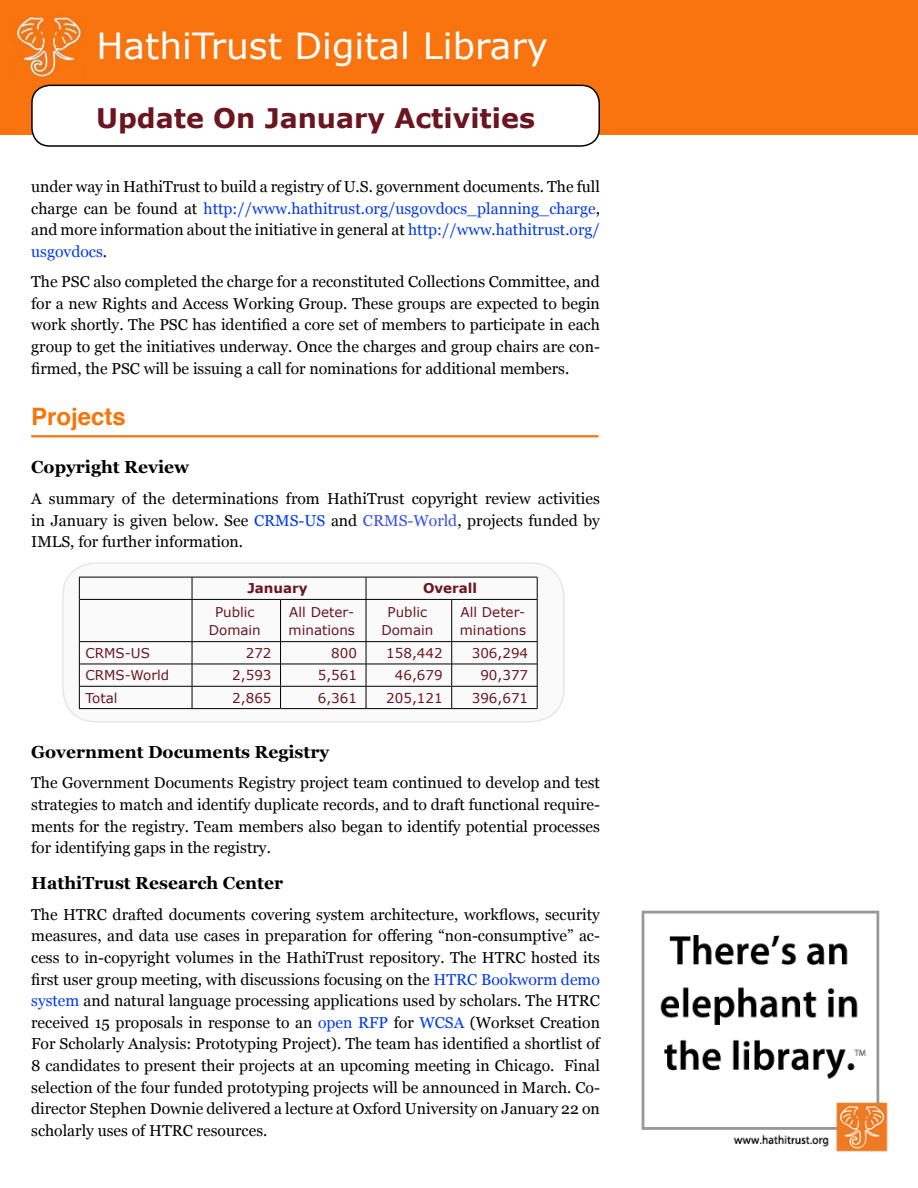
<style>
.page{position:relative;width:918px;height:1188px;background:#fff}
.page>*{position:absolute;margin:0;border:0;box-sizing:border-box;transform-origin:0 0}
.t1{font:36px "Verdana";color:#fff}
.t2{font:700 27px "Verdana";color:#6b1521}
.t3{font:700 24px "Helvetica";color:#f67609}
.t4{font:700 17.4px "Georgia";color:#000}
.t5{font:15.75px/21.6px "Georgia";color:#000;text-align:justify}
.t6{font:13.5px/18px "Verdana";color:#6b1521;text-align:center}
.t7{font:700 13.5px "Verdana";color:#6b1521}
.s1{color:#003aed}
.s2{color:#3650e9}
</style>
<div class="page">
<hr style="left:31px;top:435px;width:568px;height:2px;background:#f9740f">
<div style="left:63px;top:563px;width:501px;height:159px;background:#fafafa;border-radius:33px"></div>
<div style="left:62px;top:562px;width:503px;height:161px;border:2px solid #000;border-radius:33px"></div>
<div style="left:0;top:0;width:918px;height:135px;background:#f9740f"></div>
<div style="left:32px;top:85px;width:567px;height:61px;background:#fff;border-radius:18px"></div>
<div style="left:31px;top:85px;width:569px;height:62px;border:2px solid #000;border-radius:18px"></div>
<img style="left:641px;top:910px;width:247px;height:242px">
<img style="left:13px;top:14px;width:70px;height:64px">
<svg style="left:192px;top:578px;width:1px;height:21px"></svg>
<hr style="left:192px;top:600px;width:1px;height:41px;background:#000">
<hr style="left:280px;top:600px;width:1px;height:41px;background:#000">
<svg style="left:192px;top:642px;width:1px;height:66px"></svg>
<svg style="left:280px;top:642px;width:1px;height:66px"></svg>
<hr style="left:79px;top:577px;width:113px;height:1px;background:#000">
<hr style="left:192px;top:577px;width:89px;height:1px;background:#000">
<hr style="left:281px;top:577px;width:85px;height:1px;background:#000">
<hr style="left:366px;top:577px;width:86px;height:1px;background:#000">
<svg style="left:366px;top:577px;width:1px;height:22px"></svg>
<hr style="left:452px;top:577px;width:85px;height:1px;background:#000">
<svg style="left:537px;top:577px;width:1px;height:22px"></svg>
<hr style="left:80px;top:599px;width:112px;height:1px;background:#000">
<hr style="left:192px;top:599px;width:89px;height:1px;background:#000">
<hr style="left:281px;top:599px;width:85px;height:1px;background:#000">
<hr style="left:366px;top:599px;width:86px;height:1px;background:#000">
<hr style="left:366px;top:600px;width:1px;height:41px;background:#000">
<hr style="left:452px;top:599px;width:85px;height:1px;background:#000">
<hr style="left:451px;top:600px;width:1px;height:41px;background:#000">
<hr style="left:537px;top:600px;width:1px;height:41px;background:#000">
<hr style="left:80px;top:641px;width:112px;height:1px;background:#000">
<hr style="left:192px;top:641px;width:89px;height:1px;background:#000">
<hr style="left:281px;top:641px;width:85px;height:1px;background:#000">
<hr style="left:366px;top:641px;width:86px;height:1px;background:#000">
<hr style="left:452px;top:641px;width:85px;height:1px;background:#000">
<hr style="left:80px;top:664px;width:112px;height:1px;background:#000">
<hr style="left:192px;top:664px;width:89px;height:1px;background:#000">
<hr style="left:281px;top:664px;width:85px;height:1px;background:#000">
<hr style="left:366px;top:664px;width:86px;height:1px;background:#000">
<hr style="left:452px;top:664px;width:85px;height:1px;background:#000">
<svg style="left:366px;top:642px;width:1px;height:66px"></svg>
<svg style="left:451px;top:642px;width:1px;height:66px"></svg>
<svg style="left:537px;top:642px;width:1px;height:66px"></svg>
<svg style="left:79px;top:577px;width:1px;height:22px"></svg>
<hr style="left:79px;top:599px;width:1px;height:43px;background:#000">
<hr style="left:79px;top:686px;width:113px;height:1px;background:#000">
<svg style="left:79px;top:642px;width:1px;height:66px"></svg>
<hr style="left:192px;top:686px;width:89px;height:1px;background:#000">
<hr style="left:281px;top:686px;width:85px;height:1px;background:#000">
<hr style="left:366px;top:686px;width:86px;height:1px;background:#000">
<hr style="left:452px;top:686px;width:85px;height:1px;background:#000">
<hr style="left:79px;top:708px;width:113px;height:1px;background:#000">
<hr style="left:192px;top:708px;width:89px;height:1px;background:#000">
<hr style="left:281px;top:708px;width:85px;height:1px;background:#000">
<hr style="left:366px;top:708px;width:86px;height:1px;background:#000">
<hr style="left:452px;top:708px;width:85px;height:1px;background:#000">
<h1 class="t1" style="left:97px;top:21px;width:453px">HathiTrust Digital Library</h1>
<h2 class="t2" style="left:96px;top:99px;width:440px">Update On January Activities</h2>
<p class="t5" style="left:31px;top:175px;width:570px">under way in HathiTrust to build a registry of U.S. government documents. The full charge can be found at <span class="s1">http://www.hathitrust.org/usgovdocs_planning_charge</span>, and more information about the initiative in general at <span class="s1">http://www.hathitrust.org/ usgovdocs</span>.</p>
<p class="t5" style="left:31px;top:270px;width:570px">The PSC also completed the charge for a reconstituted Collections Committee, and for a new Rights and Access Working Group. These groups are expected to begin work shortly. The PSC has identified a core set of members to participate in each group to get the initiatives underway. Once the charges and group chairs are con&shy;firmed, the PSC will be issuing a call for nominations for additional members.</p>
<h3 class="t3" style="left:31px;top:397px;width:96px">Projects</h3>
<p class="t4" style="left:31px;top:454px;width:159px">Copyright Review</p>
<p class="t5" style="left:31px;top:487px;width:570px">A summary of the determinations from HathiTrust copyright review activities in January is given below. See <span class="s1">CRMS-US</span> and <span class="s2">CRMS-World</span>, projects funded by IMLS, for further information.</p>
<p class="t7" style="left:247px;top:579px;width:62px">January</p>
<p class="t7" style="left:423px;top:579px;width:56px">Overall</p>
<p class="t6" style="left:209px;top:603px;width:54px">Public<br>Domain</p>
<p class="t6" style="left:289px;top:603px;width:68px;text-align:left">All Deter&shy;minations</p>
<p class="t6" style="left:381px;top:603px;width:54px">Public<br>Domain</p>
<p class="t6" style="left:460px;top:603px;width:68px;text-align:left">All Deter&shy;minations</p>
<p class="t6" style="left:85px;top:644px;width:66px">CRMS-US</p>
<p class="t6" style="left:246px;top:644px;width:27px">272</p>
<p class="t6" style="left:331px;top:644px;width:27px">800</p>
<p class="t6" style="left:386px;top:644px;width:58px">158,442</p>
<p class="t6" style="left:472px;top:644px;width:58px">306,294</p>
<p class="t6" style="left:85px;top:666px;width:85px">CRMS-World</p>
<p class="t6" style="left:232px;top:666px;width:41px">2,593</p>
<p class="t6" style="left:318px;top:666px;width:41px">5,561</p>
<p class="t6" style="left:395px;top:666px;width:49px">46,679</p>
<p class="t6" style="left:480px;top:666px;width:49px">90,377</p>
<p class="t6" style="left:85px;top:689px;width:34px">Total</p>
<p class="t6" style="left:232px;top:689px;width:41px">2,865</p>
<p class="t6" style="left:318px;top:689px;width:41px">6,361</p>
<p class="t6" style="left:386px;top:689px;width:58px">205,121</p>
<p class="t6" style="left:472px;top:689px;width:58px">396,671</p>
<p class="t4" style="left:31px;top:739px;width:300px">Government Documents Registry</p>
<p class="t5" style="left:31px;top:772px;width:570px">The Government Documents Registry project team continued to develop and test strategies to match and identify duplicate records, and to draft functional require&shy;ments for the registry. Team members also began to identify potential processes for identifying gaps in the registry.</p>
<p class="t4" style="left:31px;top:870px;width:254px">HathiTrust Research Center</p>
<p class="t5" style="left:31px;top:903px;width:570px">The HTRC drafted documents covering system architecture, workflows, security measures, and data use cases in preparation for offering “non-consumptive” ac&shy;cess to in-copyright volumes in the HathiTrust repository. The HTRC hosted its first user group meeting, with discussions focusing on the <span class="s1">HTRC Bookworm demo system</span> and natural language processing applications used by scholars. The HTRC received 15 proposals in response to an <span class="s1">open RFP</span> for <span class="s1">WCSA</span> (Workset Creation For Scholarly Analysis: Prototyping Project). The team has identified a shortlist of 8 candidates to present their projects at an upcoming meeting in Chicago. Final selection of the four funded prototyping projects will be announced in March. Co&shy;director Stephen Downie delivered a lecture at Oxford University on January 22 on scholarly uses of HTRC resources.</p>
</div>
